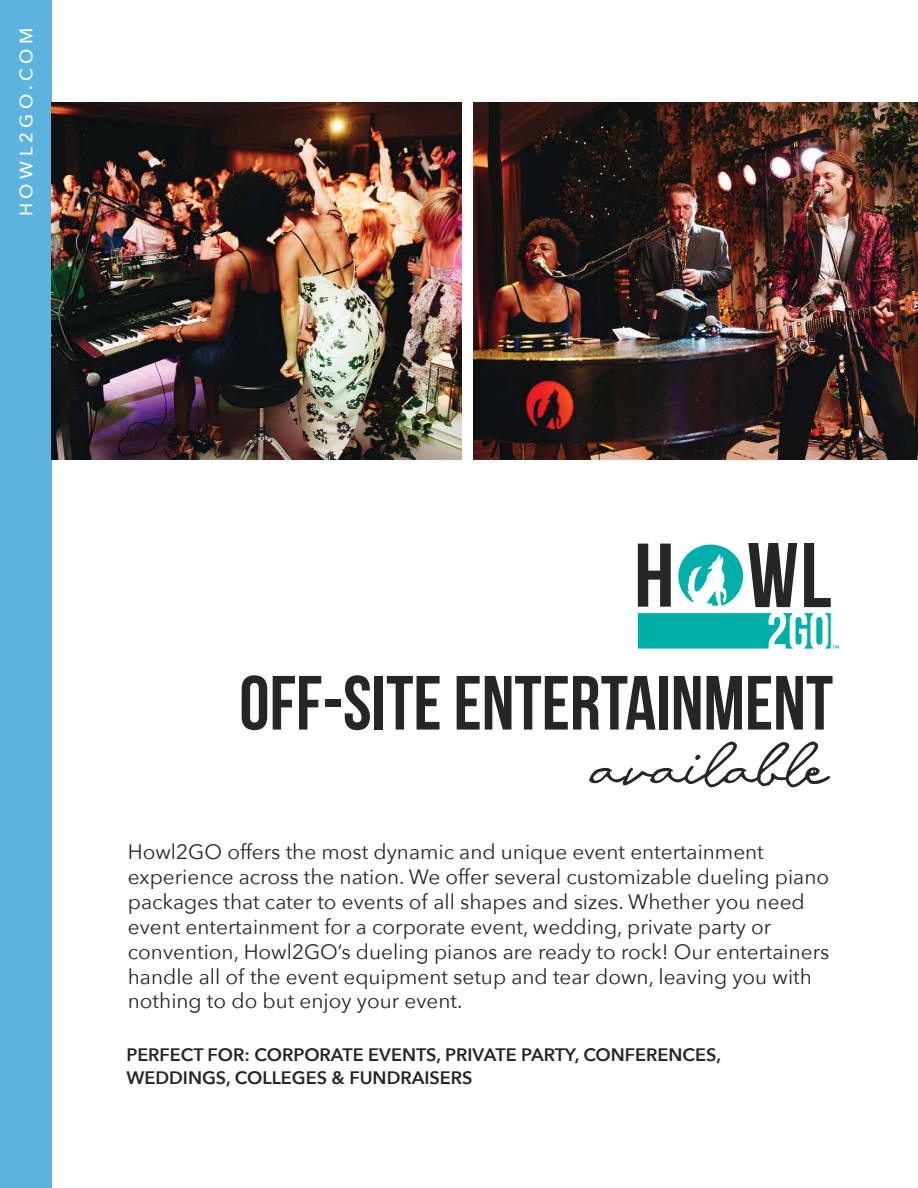
<style>
.page{position:relative;width:918px;height:1188px;background:#fff}
.page>*{position:absolute;margin:0;border:0;box-sizing:border-box;transform-origin:0 0}
.t1{font:700 76.65px "Bebas Neue";color:#272626}
.t2{font:72px "Antigua Presidente";color:#272626}
.t3{font:20.85px/24.9px "Avenir Next";color:#272626}
.t4{font:600 18px/22.5px "Avenir Next";color:#272626}
.t5{font:500 18px "Avenir Next";letter-spacing:.25em;color:#fff}
</style>
<div class="page">
<svg style="left:638px;top:544px;width:33px;height:63px"></svg>
<svg style="left:678px;top:543px;width:119px;height:64px"></svg>
<svg style="left:804px;top:543px;width:27px;height:64px"></svg>
<svg style="left:638px;top:613px;width:201px;height:36px"></svg>
<div style="left:0;top:0;width:52px;height:1188px;background:#5cb3de"></div>
<img style="left:474px;top:103px;width:444px;height:357px">
<img style="left:52px;top:103px;width:410px;height:357px">
<p class="t5" style="left:11px;top:216px;width:190px;rotate:-90deg">HOWL2GO.COM</p>
<h1 class="t1" style="left:239px;top:661px;width:595px">OFF-SITE ENTERTAINMENT</h1>
<h2 class="t2" style="left:589px;top:723px;width:239px">available</h2>
<p class="t3" style="left:128px;top:838px;width:703px">Howl2GO offers the most dynamic and unique event entertainment experience across the nation. We offer several customizable dueling piano packages that cater to events of all shapes and sizes. Whether you need event entertainment for a corporate event, wedding, private party or convention, Howl2GO’s dueling pianos are ready to rock! Our entertainers handle all of the event equipment setup and tear down, leaving you with nothing to do but enjoy your event.</p>
<p class="t4" style="left:126px;top:1043px;width:596px">PERFECT FOR: CORPORATE EVENTS, PRIVATE PARTY, CONFERENCES,<br>WEDDINGS, COLLEGES &amp; FUNDRAISERS</p>
</div>
